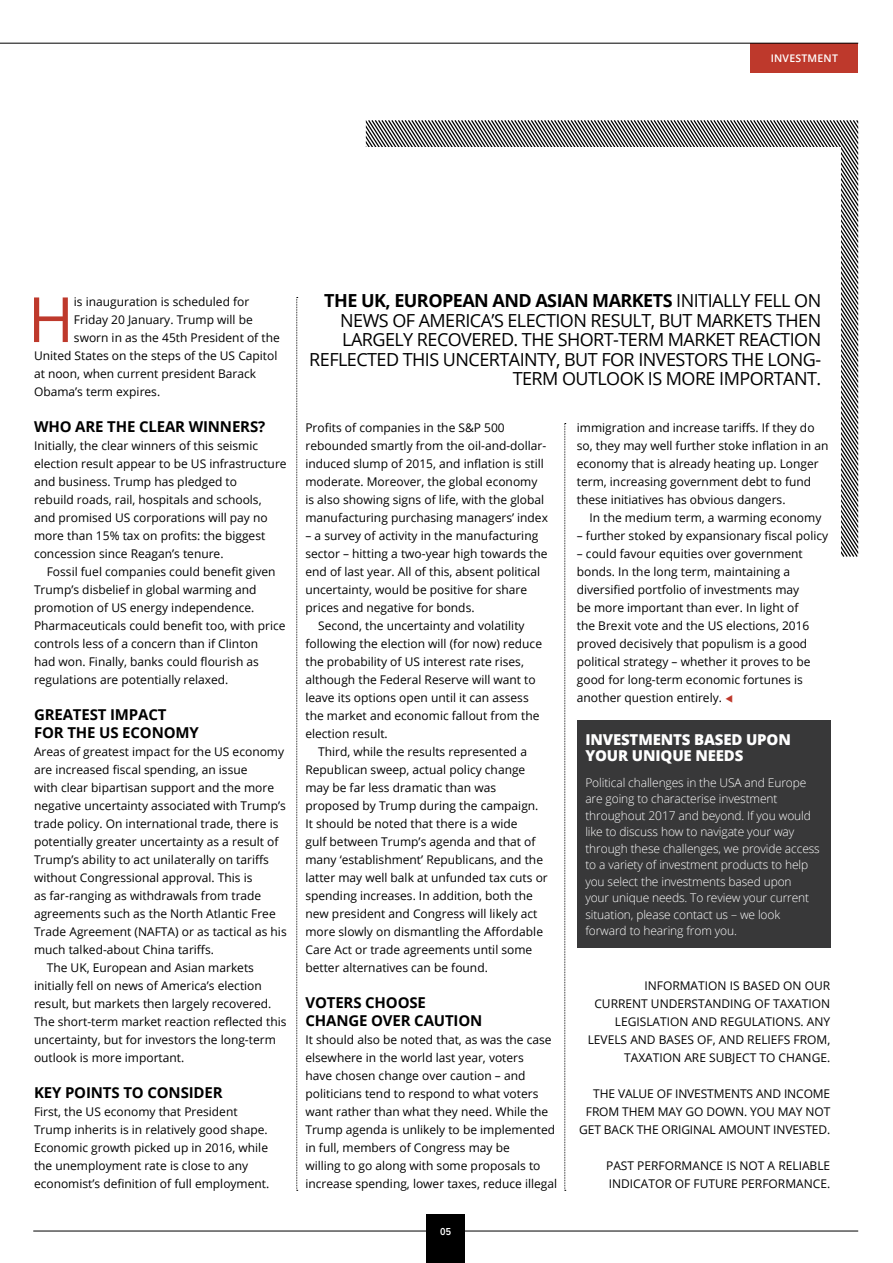
<style>
.page{position:relative;width:893px;height:1263px;background:#fff}
.page>*{position:absolute;margin:0;border:0;box-sizing:border-box;transform-origin:0 0}
.t1{font:62.4px "Open Sans";color:#be392c}
.t2{font:18px/19.5px "Open Sans";letter-spacing:-.03em;color:#000;text-align:right}
.t3{font:700 15px/18px "Open Sans";letter-spacing:-.01em;color:#000}
.t4{font:800 15px/16.5px "Open Sans";letter-spacing:-.01em;color:#fff}
.t5{font:12px/18px "Open Sans";color:#000}
.t6{font:300 12px/16.5px "Open Sans";letter-spacing:-.01em;color:#fff}
.t7{font:600 10.5px "Open Sans";letter-spacing:.02em;color:#fff}
.t8{font:600 10.5px "Proxima Nova Cond";color:#fff}
.s1{font-weight:700}
.s2{color:#be392c}
</style>
<div class="page">
<svg style="left:731px;top:120px;width:127px;height:305px"></svg>
<svg style="left:451px;top:120px;width:280px;height:27px"></svg>
<div style="left:289px;top:147px;width:552px;height:1116px;background:#fff"></div>
<div style="left:750px;top:43px;width:108px;height:29px;background:#be392c"></div>
<hr style="left:33px;top:1230px;width:825px;height:1px;background:#000">
<hr style="left:0;top:43px;width:858px;height:1px;background:#000">
<div style="left:426px;top:1214px;width:39px;height:49px;background:#000"></div>
<svg style="left:296px;top:297px;width:2px;height:894px"></svg>
<svg style="left:564px;top:423px;width:2px;height:768px"></svg>
<div style="left:577px;top:720px;width:253px;height:228px;background:#383839"></div>
<p class="t7" style="left:771px;top:51px;width:69px">INVESTMENT</p>
<h1 class="t1" style="left:28px;top:275px;width:48px">H</h1>
<p class="t5" style="left:74px;top:292px;width:177px">is inauguration is scheduled for</p>
<p class="t5" style="left:74px;top:310px;width:180px">Friday 20 January. Trump will be</p>
<p class="t5" style="left:74px;top:328px;width:207px">sworn in as the 45th President of the</p>
<p class="t5" style="left:34px;top:346px;width:245px">United States on the steps of the US Capitol</p>
<p class="t5" style="left:34px;top:364px;width:224px">at noon, when current president Barack</p>
<p class="t5" style="left:34px;top:382px;width:128px">Obama’s term expires.</p>
<p class="t3" style="left:34px;top:417px;width:233px">WHO ARE THE CLEAR WINNERS?</p>
<p class="t5" style="left:34px;top:436px;width:254px">Initially, the clear winners of this seismic election result appear to be US infrastructure and business. Trump has pledged to<br>rebuild roads, rail, hospitals and schools,<br>and promised US corporations will pay no more than 15% tax on profits: the biggest concession since Reagan’s tenure.</p>
<p class="t5" style="left:34px;top:562px;width:253px;text-indent:13px">Fossil fuel companies could benefit given Trump’s disbelief in global warming and promotion of US energy independence.<br>Pharmaceuticals could benefit too, with price controls less of a concern than if Clinton<br>had won. Finally, banks could flourish as regulations are potentially relaxed.</p>
<p class="t3" style="left:34px;top:705px;width:166px">GREATEST IMPACT<br>FOR THE US ECONOMY</p>
<p class="t5" style="left:34px;top:742px;width:252px">Areas of greatest impact for the US economy</p>
<p class="t5" style="left:34px;top:760px;width:215px">are increased fiscal spending, an issue</p>
<p class="t5" style="left:34px;top:778px;width:242px">with clear bipartisan support and the more</p>
<p class="t5" style="left:34px;top:796px;width:253px">negative uncertainty associated with Trump’s</p>
<p class="t5" style="left:34px;top:814px;width:246px">trade policy. On international trade, there is</p>
<p class="t5" style="left:34px;top:832px;width:246px">potentially greater uncertainty as a result of</p>
<p class="t5" style="left:34px;top:850px;width:236px">Trump’s ability to act unilaterally on tariffs</p>
<p class="t5" style="left:34px;top:868px;width:220px">without Congressional approval. This is</p>
<p class="t5" style="left:34px;top:886px;width:229px">as far-ranging as withdrawals from trade</p>
<p class="t5" style="left:34px;top:904px;width:243px">agreements such as the North Atlantic Free</p>
<p class="t5" style="left:34px;top:922px;width:254px">Trade Agreement (NAFTA) or as tactical as his</p>
<p class="t5" style="left:34px;top:940px;width:181px">much talked-about China tariffs.</p>
<p class="t5" style="left:47px;top:958px;width:209px">The UK, European and Asian markets</p>
<p class="t5" style="left:34px;top:976px;width:229px">initially fell on news of America’s election</p>
<p class="t5" style="left:34px;top:994px;width:239px">result, but markets then largely recovered.</p>
<p class="t5" style="left:34px;top:1012px;width:254px">The short-term market reaction reflected this</p>
<p class="t5" style="left:34px;top:1030px;width:243px">uncertainty, but for investors the long-term</p>
<p class="t5" style="left:34px;top:1048px;width:152px">outlook is more important.</p>
<p class="t3" style="left:34px;top:1083px;width:190px">KEY POINTS TO CONSIDER</p>
<p class="t5" style="left:34px;top:1102px;width:237px">First, the US economy that President Trump inherits is in relatively good shape.<br>Economic growth picked up in 2016, while the unemployment rate is close to any economist’s definition of full employment.</p>
<p class="t2" style="left:309px;top:290px;width:513px"><span class="s1">THE UK, EUROPEAN AND ASIAN MARKETS</span> INITIALLY FELL ON NEWS OF AMERICA’S ELECTION RESULT, BUT MARKETS THEN LARGELY RECOVERED. THE SHORT-TERM MARKET REACTION REFLECTED THIS UNCERTAINTY, BUT FOR INVESTORS THE LONG-TERM OUTLOOK IS MORE IMPORTANT.</p>
<p class="t5" style="left:305px;top:418px;width:244px">Profits of companies in the S&amp;P 500 rebounded smartly from the oil-and-dollar&shy;induced slump of 2015, and inflation is still moderate. Moreover, the global economy is also showing signs of life, with the global manufacturing purchasing managers’ index</p>
<p class="t5" style="left:305px;top:526px;width:234px">– a survey of activity in the manufacturing</p>
<p class="t5" style="left:305px;top:544px;width:244px">sector – hitting a two-year high towards the</p>
<p class="t5" style="left:305px;top:562px;width:236px">end of last year. All of this, absent political</p>
<p class="t5" style="left:305px;top:580px;width:223px">uncertainty, would be positive for share</p>
<p class="t5" style="left:305px;top:598px;width:171px">prices and negative for bonds.</p>
<p class="t5" style="left:318px;top:616px;width:208px">Second, the uncertainty and volatility</p>
<p class="t5" style="left:305px;top:634px;width:238px">following the election will (for now) reduce</p>
<p class="t5" style="left:305px;top:652px;width:220px">the probability of US interest rate rises,</p>
<p class="t5" style="left:305px;top:670px;width:232px">although the Federal Reserve will want to</p>
<p class="t5" style="left:305px;top:688px;width:225px">leave its options open until it can assess</p>
<p class="t5" style="left:305px;top:706px;width:236px">the market and economic fallout from the</p>
<p class="t5" style="left:305px;top:724px;width:84px">election result.</p>
<p class="t5" style="left:318px;top:742px;width:210px">Third, while the results represented a</p>
<p class="t5" style="left:305px;top:760px;width:221px">Republican sweep, actual policy change</p>
<p class="t5" style="left:305px;top:778px;width:192px">may be far less dramatic than was</p>
<p class="t5" style="left:305px;top:796px;width:235px">proposed by Trump during the campaign.</p>
<p class="t5" style="left:305px;top:814px;width:214px">It should be noted that there is a wide</p>
<p class="t5" style="left:305px;top:832px;width:232px">gulf between Trump’s agenda and that of</p>
<p class="t5" style="left:305px;top:850px;width:239px">many ‘establishment’ Republicans, and the</p>
<p class="t5" style="left:305px;top:868px;width:244px">latter may well balk at unfunded tax cuts or</p>
<p class="t5" style="left:305px;top:886px;width:229px">spending increases. In addition, both the</p>
<p class="t5" style="left:305px;top:904px;width:234px">new president and Congress will likely act</p>
<p class="t5" style="left:305px;top:922px;width:239px">more slowly on dismantling the Affordable</p>
<p class="t5" style="left:305px;top:940px;width:228px">Care Act or trade agreements until some</p>
<p class="t5" style="left:305px;top:958px;width:184px">better alternatives can be found.</p>
<p class="t3" style="left:305px;top:993px;width:178px">VOTERS CHOOSE<br>CHANGE OVER CAUTION</p>
<p class="t5" style="left:305px;top:1030px;width:253px">It should also be noted that, as was the case elsewhere in the world last year, voters<br>have chosen change over caution – and politicians tend to respond to what voters want rather than what they need. While the Trump agenda is unlikely to be implemented in full, members of Congress may be<br>willing to go along with some proposals to increase spending, lower taxes, reduce illegal</p>
<p class="t8" style="left:440px;top:1225px;width:12px">05</p>
<p class="t5" style="left:577px;top:418px;width:253px">immigration and increase tariffs. If they do so, they may well further stoke inflation in an economy that is already heating up. Longer term, increasing government debt to fund these initiatives has obvious dangers.</p>
<p class="t5" style="left:590px;top:508px;width:233px">In the medium term, a warming economy</p>
<p class="t5" style="left:577px;top:526px;width:253px">– further stoked by expansionary fiscal policy</p>
<p class="t5" style="left:577px;top:544px;width:235px">– could favour equities over government bonds. In the long term, maintaining a diversified portfolio of investments may be more important than ever. In light of the Brexit vote and the US elections, 2016 proved decisively that populism is a good political strategy – whether it proves to be good for long-term economic fortunes is another question entirely. <span class="s2">▼</span></p>
<p class="t4" style="left:585px;top:731px;width:207px">INVESTMENTS BASED UPON<br>YOUR UNIQUE NEEDS</p>
<p class="t6" style="left:585px;top:774px;width:236px">Political challenges in the USA and Europe are going to characterise investment throughout 2017 and beyond. If you would like to discuss how to navigate your way through these challenges, we provide access to a variety of investment products to help you select the investments based upon<br>your unique needs. To review your current situation, please contact us – we look forward to hearing from you.</p>
<p class="t5" style="left:588px;top:976px;width:244px;text-align:right">INFORMATION IS BASED ON OUR<br>CURRENT UNDERSTANDING OF TAXATION LEGISLATION AND REGULATIONS. ANY LEVELS AND BASES OF, AND RELIEFS FROM, TAXATION ARE SUBJECT TO CHANGE.</p>
<p class="t5" style="left:579px;top:1084px;width:253px;text-align:right">THE VALUE OF INVESTMENTS AND INCOME<br>FROM THEM MAY GO DOWN. YOU MAY NOT<br>GET BACK THE ORIGINAL AMOUNT INVESTED.</p>
<p class="t5" style="left:606px;top:1156px;width:226px">PAST PERFORMANCE IS NOT A RELIABLE<br>INDICATOR OF FUTURE PERFORMANCE.</p>
</div>
